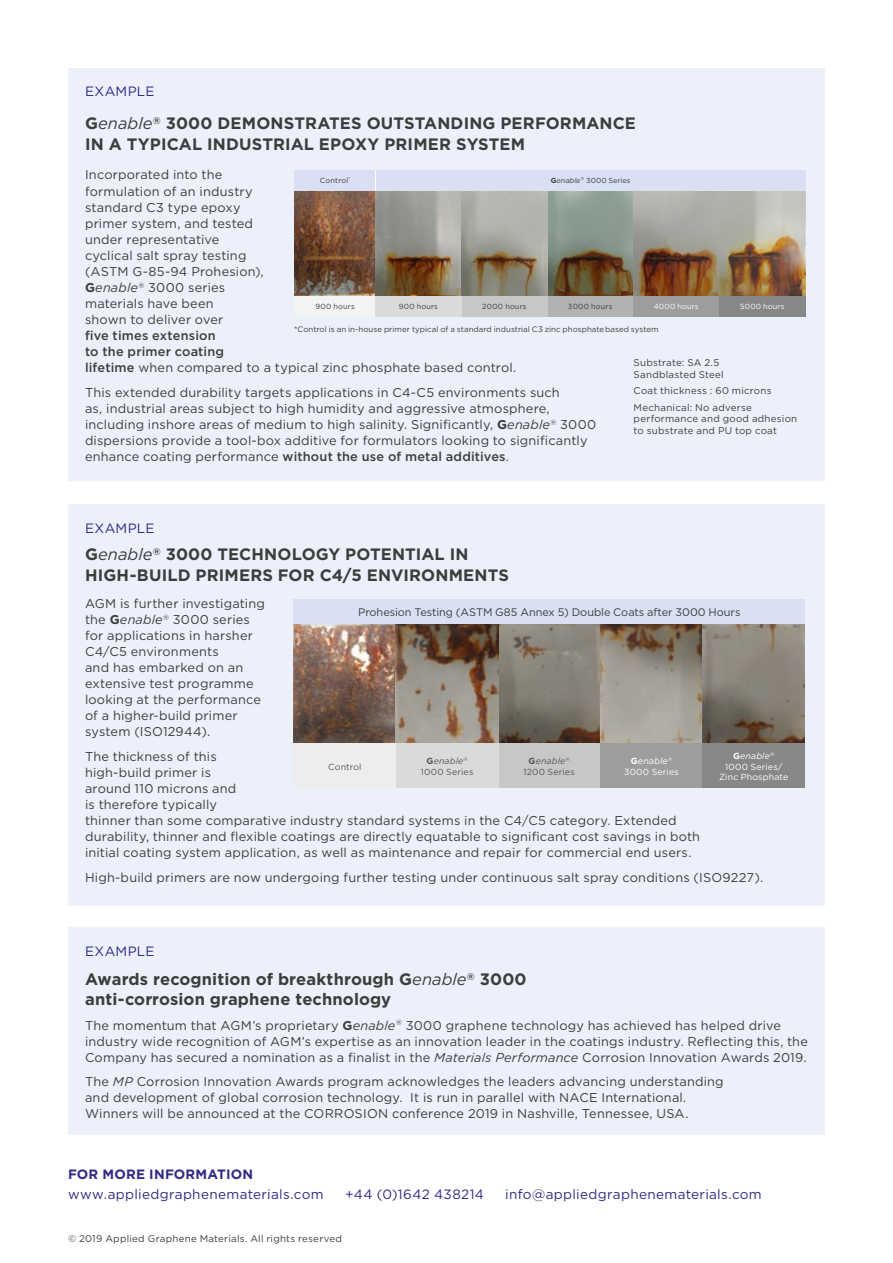
<style>
.page{position:relative;width:893px;height:1263px;background:#fff}
.page>*{position:absolute;margin:0;border:0;box-sizing:border-box;transform-origin:0 0}
.t1{font:700 16.5px/21px "Gotham";letter-spacing:.01em;color:#3d3d3c}
.t2{font:700 16.5px/19.8px "Gotham HTF";letter-spacing:.005em;color:#3d3d3c}
.t3{font:13.5px "Gotham";letter-spacing:.025em;color:#2f2a85}
.t4{font:700 13.5px "Gotham";letter-spacing:.02em;color:#2f2a85}
.t5{font:12.75px/16px "Gotham";letter-spacing:.015em;color:#3d3d3c}
.t6{font:10.95px "Gotham";letter-spacing:-.005em;color:#3d3d3c}
.t7{font:9.75px/11.7px "Gotham";letter-spacing:.025em;color:#3d3d3c}
.t8{font:8.85px/10.6px "Gotham";letter-spacing:.02em;color:#fff;text-align:center}
.t9{font:8.85px "Gotham";letter-spacing:.015em;color:#575756}
.t10{font:italic 8.85px "Gotham";letter-spacing:.015em;color:#575756}
.t11{font:italic 8.85px "Gotham";letter-spacing:.015em;color:#fff}
.t12{font:7.95px "Gotham";color:#3d3d3c}
.t13{font:7.35px "Gotham";letter-spacing:.02em;color:#3d3d3c}
.t14{font:7.35px "Gotham";letter-spacing:.02em;color:#fff}
.s1{font-weight:400;font-style:italic}
.s2{font-weight:700}
.s3{font-style:italic}
.s4{font-weight:500}
.s5{font-weight:700;font-style:normal}
.s6{font-family:"Gotham"}
.s7{font-family:"Gotham";font-weight:400;font-style:italic}
</style>
<div class="page">
<div style="left:68px;top:504px;width:757px;height:401px;background:#ecf0fa"></div>
<div style="left:68px;top:68px;width:757px;height:412px;background:#ecf0fa"></div>
<div style="left:68px;top:927px;width:757px;height:208px;background:#ecf0fa"></div>
<img style="left:294px;top:191px;width:81px;height:105px">
<img style="left:375px;top:191px;width:430px;height:105px">
<div style="left:294px;top:170px;width:511px;height:21px;background:#d9e0f3"></div>
<div style="left:547px;top:296px;width:86px;height:20px;background:#b2b2b2"></div>
<div style="left:461px;top:296px;width:86px;height:20px;background:#c7c7c6"></div>
<div style="left:633px;top:296px;width:86px;height:20px;background:#9d9d9d"></div>
<div style="left:719px;top:296px;width:86px;height:20px;background:#878787"></div>
<svg style="left:375px;top:170px;width:1px;height:21px"></svg>
<div style="left:294px;top:296px;width:82px;height:20px;background:#f3f3f3"></div>
<div style="left:375px;top:296px;width:86px;height:20px;background:#dadada"></div>
<div style="left:294px;top:599px;width:511px;height:26px;background:#d9e0f3"></div>
<img style="left:294px;top:625px;width:511px;height:119px">
<div style="left:498px;top:744px;width:102px;height:44px;background:#c7c7c6"></div>
<div style="left:396px;top:744px;width:102px;height:44px;background:#dadada"></div>
<div style="left:600px;top:744px;width:103px;height:44px;background:#9d9d9d"></div>
<div style="left:703px;top:744px;width:102px;height:44px;background:#878787"></div>
<div style="left:294px;top:744px;width:102px;height:44px;background:#ededed"></div>
<p class="t3" style="left:85px;top:84px;width:71px">EXAMPLE</p>
<p class="t1" style="left:85px;top:113px;width:552px">G<span class="s1">enable</span><sup>®</sup> 3000 DEMONSTRATES OUTSTANDING PERFORMANCE<br>IN A TYPICAL INDUSTRIAL EPOXY PRIMER SYSTEM</p>
<p class="t5" style="left:85px;top:167px;width:433px">Incorporated into the<br>formulation of an industry<br>standard C3 type epoxy<br>primer system, and tested<br>under representative<br>cyclical salt spray testing<br>(ASTM G-85-94 Prohesion),<br><span class="s2">G</span><span class="s3">enable</span><sup>®</sup> 3000 series<br>materials have been<br>shown to deliver over<br><span class="s4">five times extension<br>to the primer coating<br>lifetime</span> when compared to a typical zinc phosphate based control.</p>
<p class="t5" style="left:85px;top:384px;width:513px">This extended durability targets applications in C4-C5 environments such<br>as, industrial areas subject to high humidity and aggressive atmosphere, including inshore areas of medium to high salinity. Significantly, <span class="s2">G</span><span class="s3">enable</span><sup>®</sup> 3000 dispersions provide a tool-box additive for formulators looking to significantly enhance coating performance <span class="s4">without the use of metal additives</span>.</p>
<p class="t13" style="left:320px;top:176px;width:32px">Control<sup>*</sup></p>
<p class="t13" style="left:551px;top:176px;width:81px"><span class="s2">G</span><span class="s3">enable</span><sup>®</sup> 3000 Series</p>
<p class="t13" style="left:316px;top:302px;width:41px">900 hours</p>
<p class="t13" style="left:399px;top:302px;width:41px">900 hours</p>
<p class="t13" style="left:482px;top:302px;width:46px">2000 hours</p>
<p class="t13" style="left:568px;top:302px;width:46px">3000 hours</p>
<p class="t14" style="left:654px;top:302px;width:46px">4000 hours</p>
<p class="t14" style="left:740px;top:302px;width:46px">5000 hours</p>
<p class="t12" style="left:294px;top:325px;width:366px">*Control is an in-house primer typical of a standard industrial C3 zinc phosphatebased system</p>
<p class="t7" style="left:634px;top:357px;width:92px">Substrate: SA 2.5<br>Sandblasted Steel</p>
<p class="t7" style="left:634px;top:385px;width:139px">Coat thickness : 60 microns</p>
<p class="t7" style="left:634px;top:401px;width:165px">Mechanical: No adverse performance and good adhesion to substrate and PU top coat</p>
<p class="t3" style="left:85px;top:520px;width:71px">EXAMPLE</p>
<p class="t1" style="left:85px;top:543px;width:425px">G<span class="s1">enable</span><sup>®</sup> 3000 TECHNOLOGY POTENTIAL IN<br>HIGH‑BUILD PRIMERS FOR C4/5 ENVIRONMENTS</p>
<p class="t5" style="left:85px;top:595px;width:181px">AGM is further investigating the <span class="s2">G</span><span class="s3">enable</span><sup>®</sup> 3000 series for applications in harsher<br>C4/C5 environments<br>and has embarked on an extensive test programme looking at the performance of a higher-build primer system (ISO12944).</p>
<p class="t5" style="left:85px;top:748px;width:616px">The thickness of this<br>high-build primer is<br>around 110 microns and<br>is therefore typically<br>thinner than some comparative industry standard systems in the C4/C5 category. Extended durability, thinner and flexible coatings are directly equatable to significant cost savings in both initial coating system application, as well as maintenance and repair for commercial end users.</p>
<p class="t5" style="left:85px;top:869px;width:680px">High-build primers are now undergoing further testing under continuous salt spray conditions (ISO9227).</p>
<p class="t6" style="left:358px;top:605px;width:384px">Prohesion Testing (ASTM G85 Annex 5) Double Coats after 3000 Hours</p>
<p class="t11" style="left:733px;top:751px;width:43px"><span class="s5">G</span>enable<sup>®</sup></p>
<p class="t8" style="left:719px;top:761px;width:71px">1000 Series/<br>Zinc Phosphate</p>
<p class="t10" style="left:427px;top:756px;width:43px"><span class="s5">G</span>enable<sup>®</sup></p>
<p class="t9" style="left:421px;top:767px;width:54px">1000 Series</p>
<p class="t10" style="left:528px;top:756px;width:43px"><span class="s5">G</span>enable<sup>®</sup></p>
<p class="t9" style="left:523px;top:767px;width:53px">1200 Series</p>
<p class="t11" style="left:631px;top:756px;width:43px"><span class="s5">G</span>enable<sup>®</sup></p>
<p class="t8" style="left:624px;top:766px;width:56px">3000 Series</p>
<p class="t9" style="left:328px;top:761px;width:35px">Control</p>
<p class="t3" style="left:85px;top:943px;width:71px">EXAMPLE</p>
<p class="t2" style="left:85px;top:969px;width:443px">Awards recognition of breakthrough <span class="s6">G</span><span class="s7">enable</span><sup>®</sup> 3000 anti-corrosion graphene technology</p>
<p class="t5" style="left:85px;top:1017px;width:724px">The momentum that AGM’s proprietary <span class="s2">G</span><span class="s3">enable</span><sup>®</sup> 3000 graphene technology has achieved has helped drive industry wide recognition of AGM’s expertise as an innovation leader in the coatings industry. Reflecting this, the<br>Company has secured a nomination as a finalist in the <span class="s3">Materials Performance</span> Corrosion Innovation Awards 2019.</p>
<p class="t5" style="left:85px;top:1073px;width:640px">The <span class="s3">MP</span> Corrosion Innovation Awards program acknowledges the leaders advancing understanding and development of global corrosion technology. It is run in parallel with NACE International.<br>Winners will be announced at the CORROSION conference 2019 in Nashville, Tennessee, USA.</p>
<p class="t4" style="left:68px;top:1166px;width:187px">FOR MORE INFORMATION</p>
<p class="t3" style="left:68px;top:1187px;width:257px">www.appliedgraphenematerials.com</p>
<p class="t3" style="left:345px;top:1187px;width:140px">+44 (0)1642 438214</p>
<p class="t3" style="left:505px;top:1187px;width:258px">info@appliedgraphenematerials.com</p>
<p class="t7" style="left:68px;top:1232px;width:275px">© 2019 Applied Graphene Materials. All rights reserved</p>
</div>
